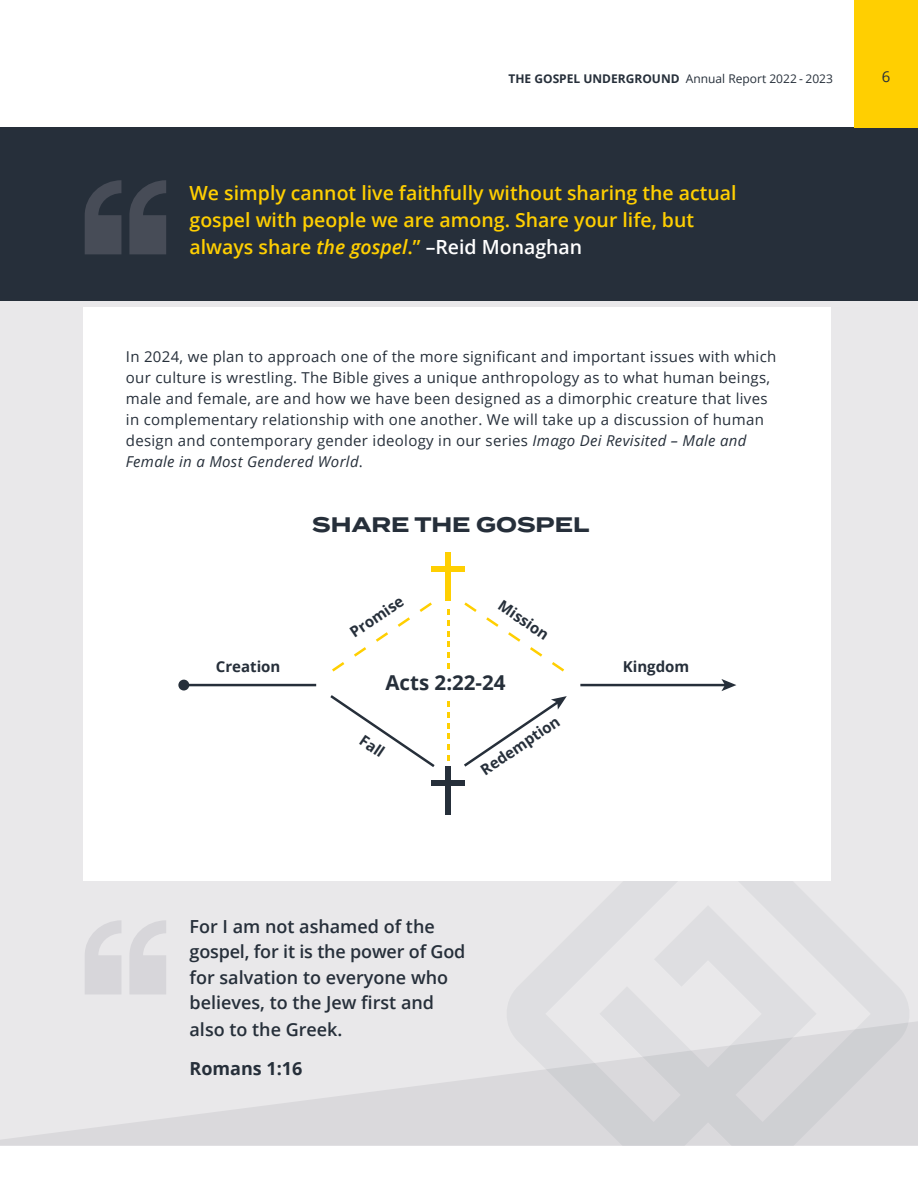
<style>
.page{position:relative;width:918px;height:1188px;background:#fff}
.page>*{position:absolute;margin:0;border:0;box-sizing:border-box;transform-origin:0 0}
.Heading_1{font:700 21px "Termina";color:#262f3a}
.t1{font:700 20.55px "Open Sans";color:#262f3a}
.Highlight_Text{font:600 19.5px/27px "Open Sans";color:#ffcf01}
.Highlight_Text-2{font:600 18px/25.8px "Open Sans";color:#262f3a}
.Highlight_Text-3{font:700 18px "Open Sans";color:#262f3a}
.Highlight_Text-4{font:15px/21px "Open Sans";letter-spacing:.02em;color:#262f3a}
.t2{font:700 15px "Open Sans";color:#262f3a}
.t3{font:12px "Open Sans";color:#262f3a}
.s1{font-weight:700}
.s2{font-style:italic}
.s3{color:#fff}
</style>
<div class="page">
<div style="left:0;top:128px;width:918px;height:1017px;background:#e9e8ea"></div>
<svg style="left:0;top:1022px;width:918px;height:123px"></svg>
<svg style="left:507px;top:851px;width:406px;height:294px;fill:#dedee1"></svg>
<div style="left:83px;top:307px;width:747px;height:574px;background:#fff"></div>
<div style="left:0;top:128px;width:918px;height:173px;background:#262f3a"></div>
<hr style="left:580px;top:684px;width:146px;height:2px;background:#262f3a">
<svg style="left:721px;top:679px;width:15px;height:12px"></svg>
<hr style="left:184px;top:684px;width:132px;height:2px;background:#262f3a">
<svg style="left:464px;top:696px;width:103px;height:71px"></svg>
<svg style="left:330px;top:695px;width:105px;height:72px"></svg>
<svg style="left:332px;top:602px;width:100px;height:70px"></svg>
<svg style="left:464px;top:602px;width:100px;height:70px"></svg>
<div style="left:446px;top:766px;width:5px;height:49px;background:#262f3a"></div>
<div style="left:432px;top:780px;width:33px;height:5px;background:#262f3a"></div>
<div style="left:446px;top:552px;width:5px;height:49px;background:#ffcf01"></div>
<div style="left:432px;top:567px;width:33px;height:5px;background:#ffcf01"></div>
<svg style="left:447px;top:621px;width:2px;height:15px"></svg>
<svg style="left:447px;top:653px;width:2px;height:15px"></svg>
<svg style="left:447px;top:713px;width:2px;height:15px"></svg>
<svg style="left:447px;top:745px;width:2px;height:15px"></svg>
<div style="left:178px;top:680px;width:11px;height:11px;background:#262f3a;border-radius:50%"></div>
<svg style="left:85px;top:180px;width:81px;height:74px"></svg>
<svg style="left:85px;top:920px;width:81px;height:74px"></svg>
<div style="left:854px;top:0;width:64px;height:128px;background:#ffcf01"></div>
<p class="t3" style="left:508px;top:70px;width:326px"><span class="s1">THE GOSPEL UNDERGROUND</span> Annual Report 2022 - 2023</p>
<p class="Highlight_Text-4" style="left:882px;top:66px;width:10px">6</p>
<p class="Highlight_Text" style="left:190px;top:179px;width:549px">We simply cannot live faithfully without sharing the actual gospel with people we are among. Share your life, but always share <span class="s2">the gospel</span>.” <span class="s3">–Reid Monaghan</span></p>
<p class="Highlight_Text-4" style="left:126px;top:346px;width:652px">In 2024, we plan to approach one of the more significant and important issues with which our culture is wrestling. The Bible gives a unique anthropology as to what human beings, male and female, are and how we have been designed as a dimorphic creature that lives in complementary relationship with one another. We will take up a discussion of human design and contemporary gender ideology in our series <span class="s2">Imago Dei Revisited – Male and Female in a Most Gendered World</span>.</p>
<p class="Heading_1" style="left:312px;top:509px;width:278px">SHARE THE GOSPEL</p>
<p class="t2" style="left:346px;top:625px;width:63px;rotate:-34deg">Promise</p>
<p class="t2" style="left:506px;top:595px;width:59px;rotate:34deg">Mission</p>
<p class="t2" style="left:216px;top:656px;width:66px">Creation</p>
<p class="t2" style="left:623px;top:656px;width:68px">Kingdom</p>
<p class="t1" style="left:385px;top:668px;width:122px">Acts 2:22-24</p>
<p class="t2" style="left:367px;top:730px;width:28px;rotate:34deg">Fall</p>
<p class="t2" style="left:476px;top:762px;width:93px;rotate:-34deg">Redemption</p>
<p class="Highlight_Text-2" style="left:190px;top:913px;width:277px">For I am not ashamed of the gospel, for it is the power of God for salvation to everyone who believes, to the Jew first and also to the Greek.</p>
<p class="Highlight_Text-3" style="left:190px;top:1056px;width:114px">Romans 1:16</p>
</div>
